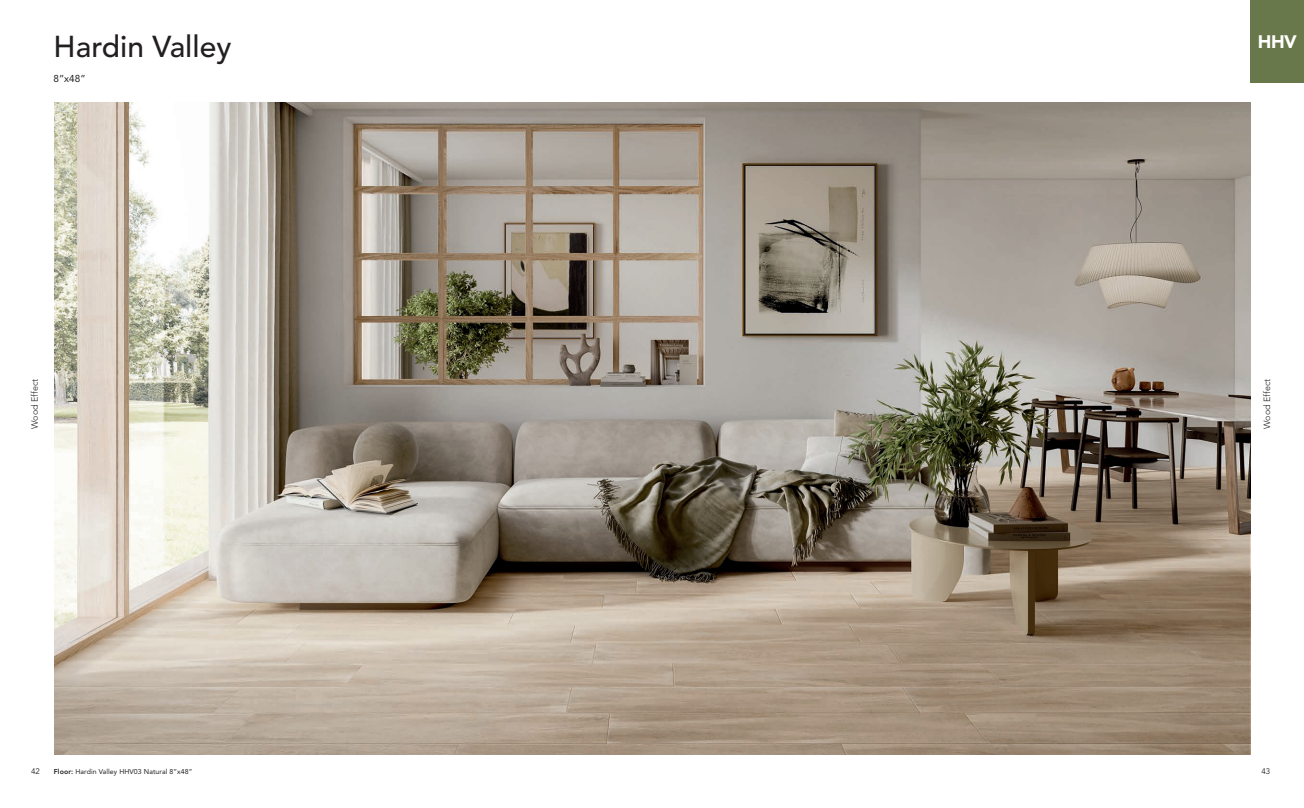
<style>
.page{position:relative;width:1304px;height:808px;background:#fff}
.page>*{position:absolute;margin:0;border:0;box-sizing:border-box;transform-origin:0 0}
.t1{font:500 30px "Avenir LT Std";color:#231f20}
.t2{font:900 18px "Avenir LT Std";color:#fff}
.t3{font:10px "Avenir LT Std";color:#231f20}
.t4{font:300 9px "Avenir LT Std";color:#231f20}
.t5{font:8px "Avenir LT Std";color:#231f20}
.t6{font:7px "Avenir LT Std";letter-spacing:.01em;color:#231f20}
.s1{font-weight:800}
</style>
<div class="page">
<div style="left:1250px;top:0;width:54px;height:82px;background:#69784a"></div>
<img style="left:54px;top:102px;width:1196px;height:652px">
<h1 class="t1" style="left:54px;top:29px;width:179px">Hardin Valley</h1>
<h3 class="t3" style="left:54px;top:72px;width:34px">8”x48”</h3>
<h2 class="t2" style="left:1258px;top:31px;width:41px">HHV</h2>
<p class="t4" style="left:30px;top:429px;width:51px;rotate:-90deg">Wood Effect</p>
<p class="t4" style="left:1262px;top:429px;width:51px;rotate:-90deg">Wood Effect</p>
<p class="t5" style="left:31px;top:766px;width:10px">42</p>
<p class="t5" style="left:1261px;top:766px;width:10px">43</p>
<p class="t6" style="left:54px;top:767px;width:140px"><span class="s1">Floor:</span> Hardin Valley HHV03 Natural 8”x48”</p>
</div>
